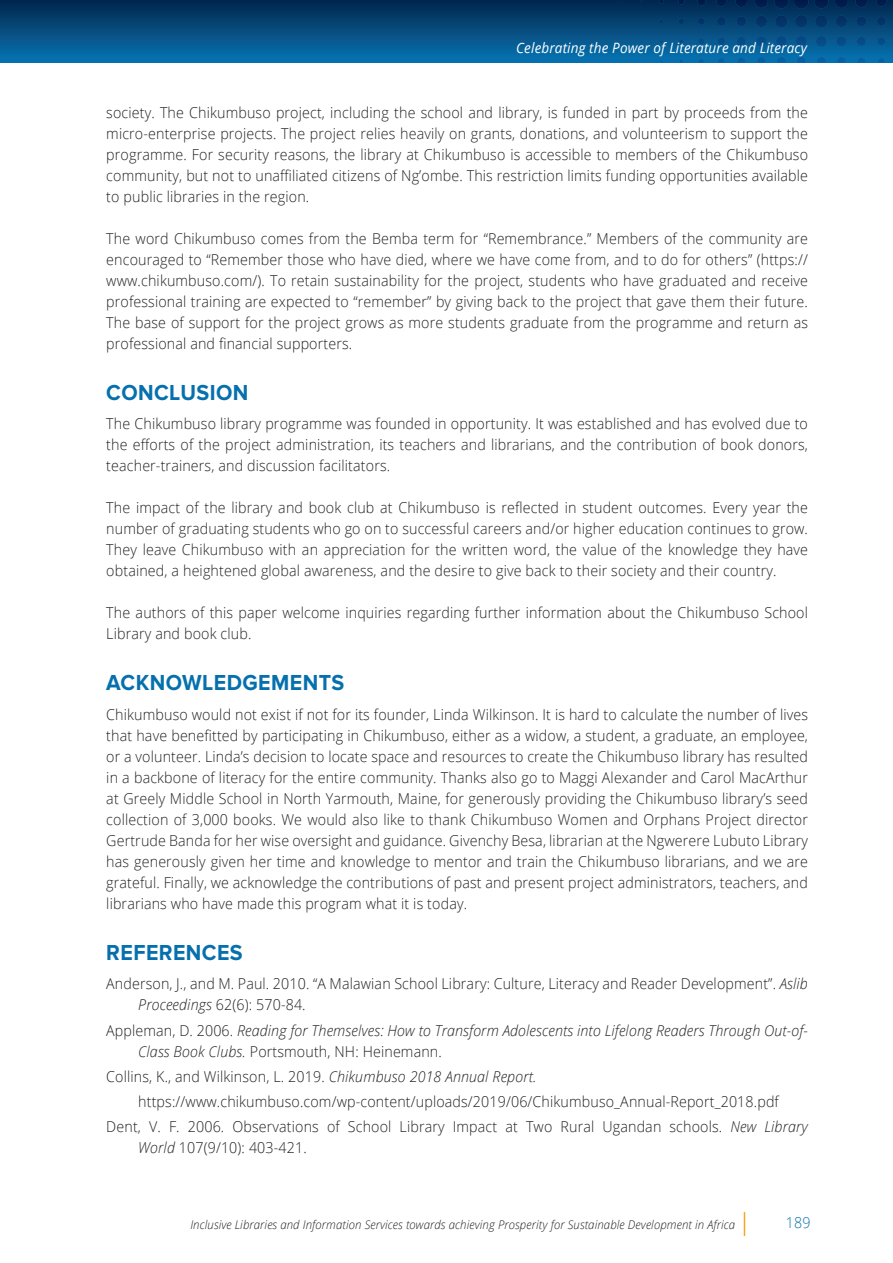
<style>
.page{position:relative;width:893px;height:1263px;background:#fff}
.page>*{position:absolute;margin:0;border:0;box-sizing:border-box;transform-origin:0 0}
.t1{font:700 22.5px "Proxima Nova";letter-spacing:.02em;color:#0570ad;scale:.95 1}
.t2{font:300 15px/21px "Open Sans";letter-spacing:.01em;color:#231f20;text-align:justify;scale:.95 1}
.t3{font:italic 300 15px/21px "Open Sans";letter-spacing:.01em;color:#231f20;scale:.95 1}
.t4{font:300 15px "Open Sans";color:#0570ad;scale:.95 1}
.t5{font:italic 14.25px "Open Sans";letter-spacing:.01em;color:#fff;scale:.95 1}
.t6{font:italic 300 12px "Open Sans";letter-spacing:.01em;color:#231f20;scale:.95 1}
.s1{font-style:italic}
.s2{font-style:normal}
</style>
<div class="page">
<div style="left:0;top:0;width:893px;height:62px;background:linear-gradient(to bottom,#03264d,#0772b0)"></div>
<svg style="left:718px;top:58px;width:6px;height:4px"></svg>
<svg style="left:738px;top:58px;width:7px;height:4px"></svg>
<svg style="left:757px;top:57px;width:8px;height:5px"></svg>
<svg style="left:777px;top:57px;width:9px;height:5px"></svg>
<svg style="left:797px;top:57px;width:9px;height:5px"></svg>
<svg style="left:817px;top:57px;width:9px;height:5px"></svg>
<svg style="left:837px;top:57px;width:8px;height:5px"></svg>
<svg style="left:858px;top:58px;width:7px;height:4px"></svg>
<svg style="left:878px;top:58px;width:6px;height:4px"></svg>
<svg style="left:679px;top:39px;width:4px;height:5px"></svg>
<svg style="left:698px;top:38px;width:6px;height:6px"></svg>
<svg style="left:718px;top:38px;width:7px;height:7px"></svg>
<svg style="left:737px;top:37px;width:9px;height:9px"></svg>
<svg style="left:756px;top:37px;width:10px;height:9px"></svg>
<svg style="left:776px;top:36px;width:10px;height:11px"></svg>
<svg style="left:796px;top:36px;width:11px;height:11px"></svg>
<svg style="left:816px;top:36px;width:11px;height:11px"></svg>
<svg style="left:836px;top:36px;width:10px;height:10px"></svg>
<svg style="left:857px;top:37px;width:9px;height:9px"></svg>
<svg style="left:877px;top:38px;width:8px;height:7px"></svg>
<svg style="left:659px;top:20px;width:4px;height:3px"></svg>
<svg style="left:679px;top:19px;width:5px;height:5px"></svg>
<svg style="left:698px;top:18px;width:7px;height:7px"></svg>
<svg style="left:717px;top:17px;width:9px;height:9px"></svg>
<svg style="left:736px;top:16px;width:10px;height:11px"></svg>
<svg style="left:756px;top:16px;width:11px;height:11px"></svg>
<svg style="left:775px;top:15px;width:12px;height:13px"></svg>
<svg style="left:795px;top:15px;width:13px;height:13px"></svg>
<svg style="left:815px;top:15px;width:12px;height:13px"></svg>
<svg style="left:835px;top:16px;width:12px;height:11px"></svg>
<svg style="left:856px;top:16px;width:10px;height:11px"></svg>
<svg style="left:877px;top:17px;width:9px;height:9px"></svg>
<svg style="left:659px;top:0;width:4px;height:4px"></svg>
<svg style="left:678px;top:0;width:6px;height:5px"></svg>
<svg style="left:697px;top:0;width:8px;height:5px"></svg>
<svg style="left:716px;top:0;width:10px;height:6px"></svg>
<svg style="left:736px;top:0;width:11px;height:7px"></svg>
<svg style="left:755px;top:0;width:13px;height:8px"></svg>
<img style="left:774px;top:0;width:14px;height:8px">
<img style="left:794px;top:0;width:15px;height:9px">
<img style="left:814px;top:0;width:14px;height:9px">
<svg style="left:835px;top:0;width:13px;height:8px"></svg>
<svg style="left:855px;top:0;width:12px;height:7px"></svg>
<svg style="left:876px;top:0;width:10px;height:6px"></svg>
<svg style="left:744px;top:1212px;width:1px;height:24px"></svg>
<p class="t5" style="left:516px;top:38px;width:308px">Celebrating the Power of Literature and Literacy</p>
<p class="t2" style="left:106px;top:101px;width:740px">society. The Chikumbuso project, including the school and library, is funded in part by proceeds from the micro-enterprise projects. The project relies heavily on grants, donations, and volunteerism to support the programme. For security reasons, the library at Chikumbuso is accessible to members of the Chikumbuso community, but not to unaffiliated citizens of Ng’ombe. This restriction limits funding opportunities available to public libraries in the region.</p>
<p class="t2" style="left:106px;top:227px;width:740px">The word Chikumbuso comes from the Bemba term for “Remembrance.” Members of the community are encouraged to “Remember those who have died, where we have come from, and to do for others” (https:// www.chikumbuso.com/). To retain sustainability for the project, students who have graduated and receive professional training are expected to “remember” by giving back to the project that gave them their future.<br>The base of support for the project grows as more students graduate from the programme and return as professional and financial supporters.</p>
<h1 class="t1" style="left:106px;top:379px;width:151px">CONCLUSION</h1>
<p class="t2" style="left:106px;top:413px;width:740px">The Chikumbuso library programme was founded in opportunity. It was established and has evolved due to the efforts of the project administration, its teachers and librarians, and the contribution of book donors, teacher-trainers, and discussion facilitators.</p>
<p class="t2" style="left:106px;top:497px;width:740px">The impact of the library and book club at Chikumbuso is reflected in student outcomes. Every year the number of graduating students who go on to successful careers and/or higher education continues to grow.<br>They leave Chikumbuso with an appreciation for the written word, the value of the knowledge they have obtained, a heightened global awareness, and the desire to give back to their society and their country.</p>
<p class="t2" style="left:106px;top:602px;width:740px">The authors of this paper welcome inquiries regarding further information about the Chikumbuso School<br>Library and book club.</p>
<h1 class="t1" style="left:106px;top:670px;width:252px">ACKNOWLEDGEMENTS</h1>
<p class="t2" style="left:106px;top:703px;width:740px">Chikumbuso would not exist if not for its founder, Linda Wilkinson. It is hard to calculate the number of lives that have benefitted by participating in Chikumbuso, either as a widow, a student, a graduate, an employee, or a volunteer. Linda’s decision to locate space and resources to create the Chikumbuso library has resulted in a backbone of literacy for the entire community. Thanks also go to Maggi Alexander and Carol MacArthur at Greely Middle School in North Yarmouth, Maine, for generously providing the Chikumbuso library’s seed collection of 3,000 books. We would also like to thank Chikumbuso Women and Orphans Project director Gertrude Banda for her wise oversight and guidance. Givenchy Besa, librarian at the Ngwerere Lubuto Library has generously given her time and knowledge to mentor and train the Chikumbuso librarians, and we are grateful. Finally, we acknowledge the contributions of past and present project administrators, teachers, and librarians who have made this program what it is today.</p>
<h1 class="t1" style="left:106px;top:939px;width:145px">REFERENCES</h1>
<p class="t2" style="left:138px;top:973px;width:706px;text-indent:-32px">Anderson, J., and M. Paul. 2010. “A Malawian School Library: Culture, Literacy and Reader Development”. <span class="s1">Aslib<br>Proceedings</span> 62(6): 570-84.</p>
<p class="t3" style="left:138px;top:1019px;width:706px;text-indent:-32px"><span class="s2">Appleman, D. 2006.</span> Reading for Themselves: How to Transform Adolescents into Lifelong Readers Through Out-of-<br>Class Book Clubs. <span class="s2">Portsmouth, NH: Heinemann.</span></p>
<p class="t2" style="left:106px;top:1065px;width:454px">Collins, K., and Wilkinson, L. 2019. <span class="s1">Chikumbuso 2018 Annual Report.</span></p>
<p class="t2" style="left:138px;top:1091px;width:676px">https://www.chikumbuso.com/wp-content/uploads/2019/06/Chikumbuso_Annual-Report_2018.pdf</p>
<p class="t2" style="left:106px;top:1116px;width:740px">Dent, V. F. 2006. Observations of School Library Impact at Two Rural Ugandan schools. <span class="s1">New Library</span></p>
<p class="t2" style="left:138px;top:1137px;width:179px"><span class="s1">World</span> 107(9/10): 403-421.</p>
<p class="t6" style="left:190px;top:1216px;width:575px">Inclusive Libraries and Information Services towards achieving Prosperity for Sustainable Development in Africa</p>
<p class="t4" style="left:786px;top:1212px;width:27px">189</p>
</div>
